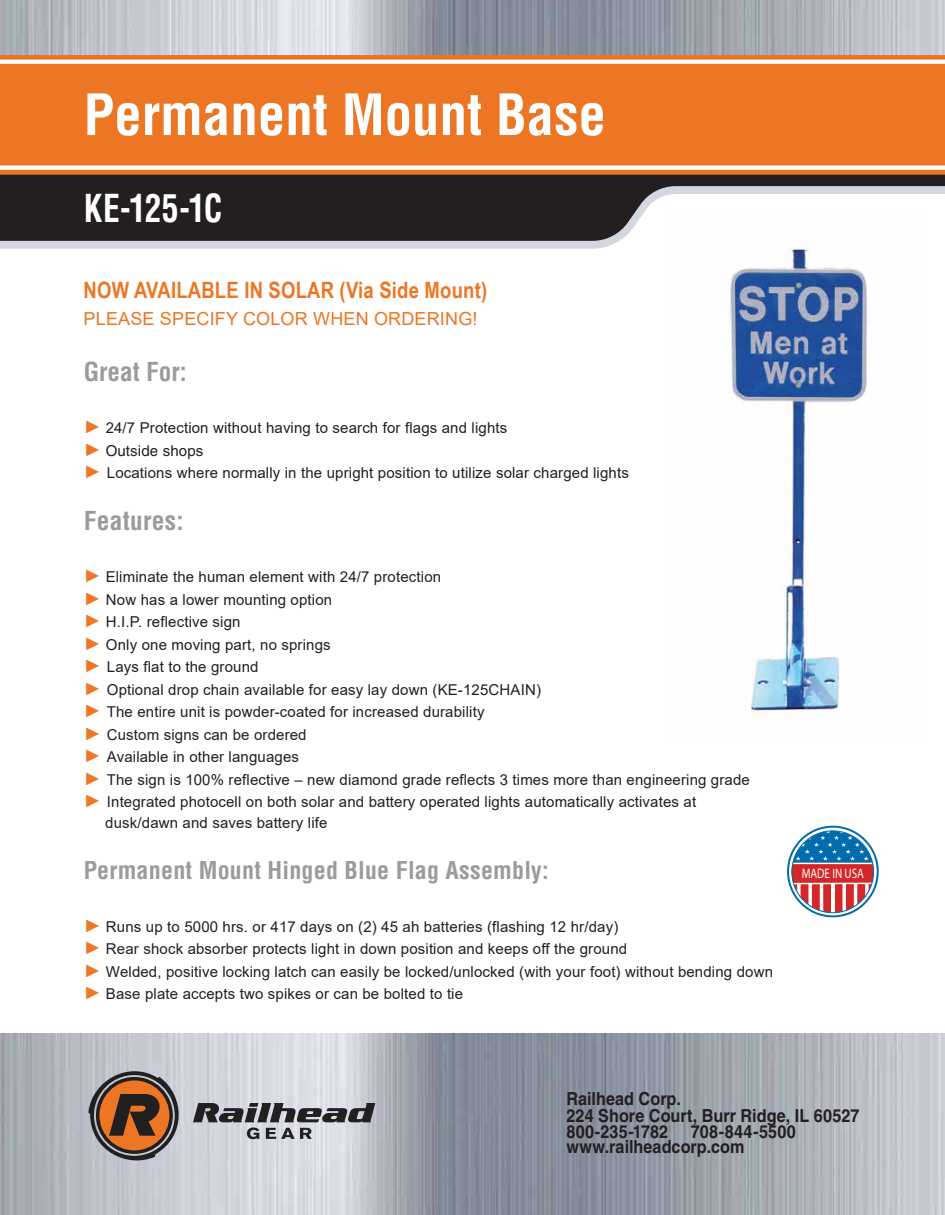
<style>
.page{position:relative;width:945px;height:1215px;background:#fff}
.page>*{position:absolute;margin:0;border:0;box-sizing:border-box;transform-origin:0 0}
.t1{font:700 condensed 55.5px "Helvetica LT Std";color:#fff}
.t2{font:700 condensed 37.65px "Helvetica LT Std";letter-spacing:-.015em;color:#fff;scale:.89 1}
.t3{font:700 condensed 25.5px "Helvetica LT Std";letter-spacing:.01em;color:#9a9b9c}
.t4{font:700 condensed 24px "Helvetica LT Std";letter-spacing:.01em;color:#9a9b9c}
.t5{font:700 22.5px "Arial Narrow";letter-spacing:.01em;color:#ed7625}
.t6{font:700 18px/16.5px "Helvetica LT Std";letter-spacing:.005em;color:#231f20;scale:.9 1}
.t7{font:18px "Arial";letter-spacing:.01em;color:#ed7625}
.t8{font:15px/22.5px "Arial";letter-spacing:.01em;color:#231f20}
.t9{font:15px "Helvetica LT Std";letter-spacing:.01em;color:#231f20}
.t10{font:13.8px "Elsie";color:#fff;scale:.8 1}
.s1{font-size:18px;color:#ee7625}
.s2{font-family:"Arial";font-size:18px;color:#ee7625}
</style>
<div class="page">
<img style="left:0;top:0;width:945px;height:1215px">
<div style="left:0;top:122px;width:945px;height:911px;background:#fff"></div>
<svg style="left:247px;top:1128px;width:13px;height:11px"></svg>
<svg style="left:266px;top:1128px;width:46px;height:11px"></svg>
<svg style="left:88px;top:1060px;width:99px;height:109px;background:#9c8274"></svg>
<svg style="left:193px;top:1103px;width:182px;height:19px;background:#6b6b6f"></svg>
<div style="left:0;top:55px;width:945px;height:120px;background:#ed7625"></div>
<svg style="left:0;top:60px;width:945px;height:4px;background:#fefaf7"></svg>
<svg style="left:0;top:241px;width:619px;height:8px;background:#d5d8e1"></svg>
<svg style="left:0;top:175px;width:945px;height:66px;background:#474445"></svg>
<svg style="left:0;top:166px;width:945px;height:4px;background:#fef8f4"></svg>
<img style="left:668px;top:212px;width:259px;height:504px">
<div style="left:787px;top:826px;width:92px;height:91px;border:2px solid #006cad;border-radius:50%"></div>
<svg style="left:792px;top:829px;width:82px;height:84px"></svg>
<div style="left:792px;top:831px;width:82px;height:82px;border:1px solid #006cad;border-radius:50%"></div>
<h1 class="t1" style="left:84px;top:80px;width:524px">Permanent Mount Base</h1>
<h2 class="t2" style="left:84px;top:184px;width:157px">KE-125-1C</h2>
<h3 class="t5" style="left:84px;top:273px;width:405px">NOW AVAILABLE IN SOLAR (Via Side Mount)</h3>
<p class="t7" style="left:84px;top:307px;width:395px">PLEASE SPECIFY COLOR WHEN ORDERING!</p>
<h3 class="t3" style="left:84px;top:356px;width:105px">Great For:</h3>
<p class="t8" style="left:84px;top:417px;width:425px"><span class="s1">►</span> 24/7 Protection without having to search for flags and lights</p>
<p class="t9" style="left:84px;top:442px;width:121px"><span class="s2">►</span> Outside shops</p>
<p class="t8" style="left:84px;top:462px;width:547px"><span class="s1">►</span> Locations where normally in the upright position to utilize solar charged lights</p>
<h3 class="t3" style="left:84px;top:504px;width:101px">Features:</h3>
<p class="t8" style="left:84px;top:565px;width:359px"><span class="s1">►</span> Eliminate the human element with 24/7 protection</p>
<p class="t8" style="left:84px;top:588px;width:250px"><span class="s1">►</span> Now has a lower mounting option</p>
<p class="t8" style="left:84px;top:610px;width:158px"><span class="s1">►</span> H.I.P. reflective sign</p>
<p class="t8" style="left:84px;top:633px;width:249px"><span class="s1">►</span> Only one moving part, no springs</p>
<p class="t8" style="left:84px;top:655px;width:176px"><span class="s1">►</span> Lays flat to the ground</p>
<p class="t8" style="left:84px;top:678px;width:459px"><span class="s1">►</span> Optional drop chain available for easy lay down (KE-125CHAIN)</p>
<p class="t8" style="left:84px;top:700px;width:402px"><span class="s1">►</span> The entire unit is powder-coated for increased durability</p>
<p class="t8" style="left:84px;top:723px;width:224px"><span class="s1">►</span> Custom signs can be ordered</p>
<p class="t8" style="left:84px;top:745px;width:217px"><span class="s1">►</span> Available in other languages</p>
<p class="t8" style="left:84px;top:768px;width:668px"><span class="s1">►</span> The sign is 100% reflective – new diamond grade reflects 3 times more than engineering grade</p>
<p class="t8" style="left:84px;top:790px;width:614px"><span class="s1">►</span> Integrated photocell on both solar and battery operated lights automatically activates at</p>
<p class="t8" style="left:105px;top:812px;width:224px">dusk/dawn and saves battery life</p>
<h3 class="t4" style="left:84px;top:856px;width:467px">Permanent Mount Hinged Blue Flag Assembly:</h3>
<p class="t8" style="left:84px;top:915px;width:691px"><span class="s1">►</span> Runs up to 5000 hrs. or 417 days on (2) 45 ah batteries (flashing 12 hr/day)<br><span class="s1">►</span> Rear shock absorber protects light in down position and keeps off the ground<br><span class="s1">►</span> Welded, positive locking latch can easily be locked/unlocked (with your foot) without bending down <span class="s1">►</span> Base plate accepts two spikes or can be bolted to tie</p>
<p class="t10" style="left:802px;top:864px;width:79px">MADE IN USA</p>
<p class="t6" style="left:566px;top:1091px;width:327px">Railhead Corp.<br>224 Shore Court, Burr Ridge, IL 60527<br>800-235-1782</p>
<p class="t6" style="left:566px;top:1124px;width:257px;line-height:15px;text-indent:124px">708-844-5500 www.railheadcorp.com</p>
</div>
